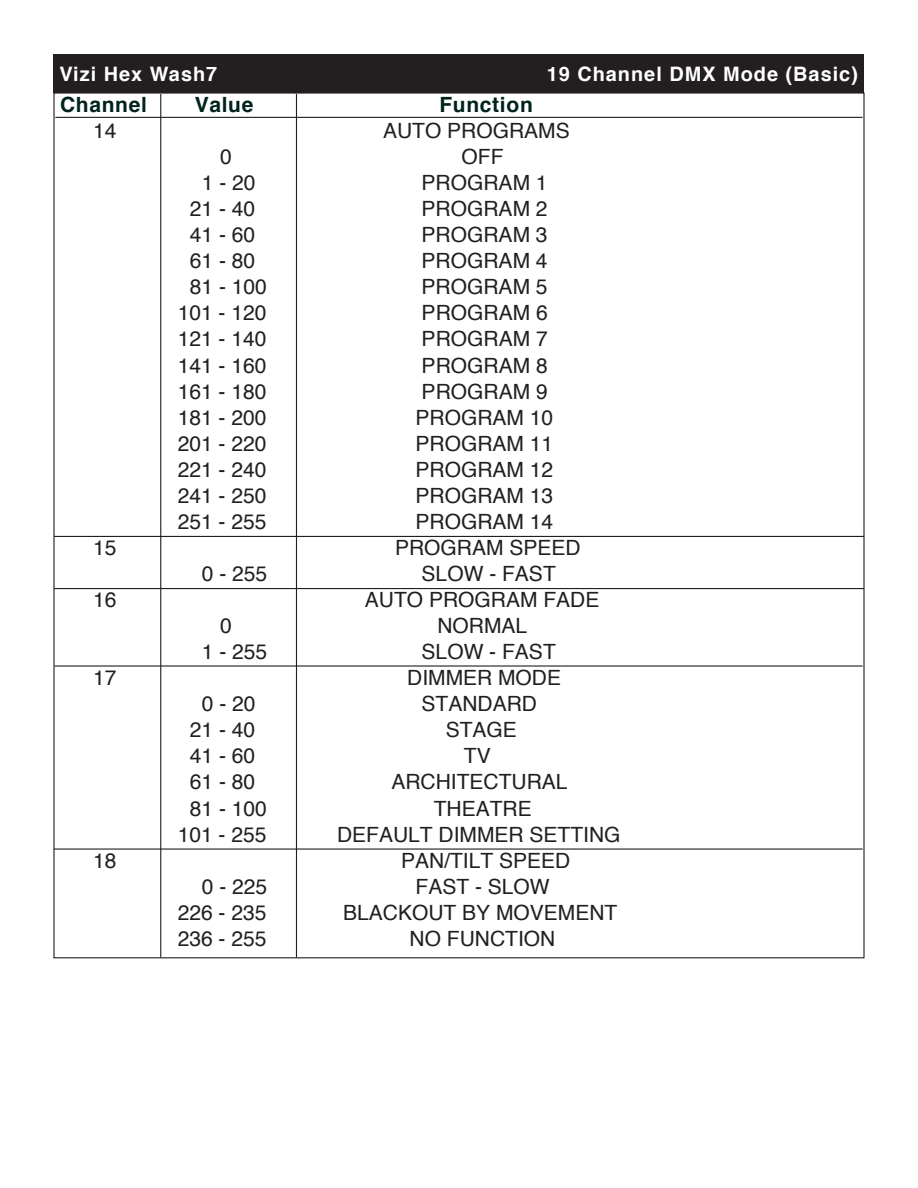
<style>
.page{position:relative;width:918px;height:1188px;background:#fff}
.page>*{position:absolute;margin:0;border:0;box-sizing:border-box;transform-origin:0 0}
.t1{font:21px "Helvetica";color:#231f20}
.t2{font:700 21px "Helvetica";letter-spacing:.03em;color:#00231d}
.t3{font:700 19.95px "Helvetica";letter-spacing:.05em;color:#fff}
</style>
<div class="page">
<div style="left:54px;top:54px;width:810px;height:38px;background:#231f20"></div>
<hr style="left:55px;top:117px;width:808px;height:1px;background:#231f20">
<hr style="left:160px;top:94px;width:1px;height:863px;background:#231f20">
<hr style="left:296px;top:94px;width:1px;height:863px;background:#231f20">
<hr style="left:54px;top:588px;width:810px;height:1px;background:#231f20">
<hr style="left:54px;top:536px;width:810px;height:1px;background:#231f20">
<hr style="left:54px;top:848px;width:809px;height:2px;background:#231f20">
<hr style="left:55px;top:665px;width:808px;height:2px;background:#231f20">
<p class="t3" style="left:59px;top:66px;width:159px">Vizi Hex Wash7</p>
<p class="t3" style="left:547px;top:66px;width:313px">19 Channel DMX Mode (Basic)</p>
<p class="t2" style="left:60px;top:96px;width:88px">Channel</p>
<p class="t2" style="left:195px;top:96px;width:60px">Value</p>
<p class="t2" style="left:439px;top:96px;width:95px">Function</p>
<p class="t1" style="left:93px;top:122px;width:25px">14</p>
<p class="t1" style="left:383px;top:122px;width:188px">AUTO PROGRAMS</p>
<p class="t1" style="left:220px;top:148px;width:13px">0</p>
<p class="t1" style="left:462px;top:148px;width:43px">OFF</p>
<p class="t1" style="left:202px;top:174px;width:55px">1-20</p>
<p class="t1" style="left:422px;top:174px;width:128px">PROGRAM 1</p>
<p class="t1" style="left:190px;top:200px;width:67px">21 - 40</p>
<p class="t1" style="left:422px;top:200px;width:128px">PROGRAM 2</p>
<p class="t1" style="left:190px;top:226px;width:67px">41 - 60</p>
<p class="t1" style="left:422px;top:226px;width:128px">PROGRAM 3</p>
<p class="t1" style="left:190px;top:253px;width:67px">61 - 80</p>
<p class="t1" style="left:422px;top:253px;width:128px">PROGRAM 4</p>
<p class="t1" style="left:190px;top:279px;width:79px">81 - 100</p>
<p class="t1" style="left:422px;top:279px;width:128px">PROGRAM 5</p>
<p class="t1" style="left:178px;top:305px;width:90px">101 - 120</p>
<p class="t1" style="left:422px;top:305px;width:128px">PROGRAM 6</p>
<p class="t1" style="left:178px;top:331px;width:90px">121 - 140</p>
<p class="t1" style="left:422px;top:331px;width:128px">PROGRAM 7</p>
<p class="t1" style="left:178px;top:357px;width:90px">141 - 160</p>
<p class="t1" style="left:422px;top:357px;width:128px">PROGRAM 8</p>
<p class="t1" style="left:178px;top:383px;width:90px">161 - 180</p>
<p class="t1" style="left:422px;top:383px;width:128px">PROGRAM 9</p>
<p class="t1" style="left:178px;top:409px;width:90px">181 - 200</p>
<p class="t1" style="left:416px;top:409px;width:139px">PROGRAM 10</p>
<p class="t1" style="left:178px;top:435px;width:90px">201 - 220</p>
<p class="t1" style="left:416px;top:435px;width:139px">PROGRAM 11</p>
<p class="t1" style="left:178px;top:461px;width:90px">221 - 240</p>
<p class="t1" style="left:416px;top:461px;width:139px">PROGRAM 12</p>
<p class="t1" style="left:178px;top:487px;width:90px">241 - 250</p>
<p class="t1" style="left:416px;top:487px;width:139px">PROGRAM 13</p>
<p class="t1" style="left:178px;top:513px;width:90px">251 - 255</p>
<p class="t1" style="left:416px;top:513px;width:139px">PROGRAM 14</p>
<p class="t1" style="left:93px;top:539px;width:25px">15</p>
<p class="t1" style="left:395px;top:539px;width:187px">PROGRAM SPEED</p>
<p class="t1" style="left:202px;top:565px;width:67px">0 - 255</p>
<p class="t1" style="left:422px;top:565px;width:136px">SLOW - FAST</p>
<p class="t1" style="left:93px;top:591px;width:25px">16</p>
<p class="t1" style="left:365px;top:591px;width:236px">AUTO PROGRAM FADE</p>
<p class="t1" style="left:220px;top:617px;width:13px">0</p>
<p class="t1" style="left:437px;top:617px;width:91px">NORMAL</p>
<p class="t1" style="left:202px;top:643px;width:67px">1 - 255</p>
<p class="t1" style="left:422px;top:643px;width:136px">SLOW - FAST</p>
<p class="t1" style="left:93px;top:669px;width:25px">17</p>
<p class="t1" style="left:407px;top:669px;width:155px">DIMMER MODE</p>
<p class="t1" style="left:202px;top:696px;width:55px">0-20</p>
<p class="t1" style="left:422px;top:696px;width:117px">STANDARD</p>
<p class="t1" style="left:190px;top:722px;width:67px">21 - 40</p>
<p class="t1" style="left:446px;top:722px;width:73px">STAGE</p>
<p class="t1" style="left:190px;top:748px;width:67px">41 - 60</p>
<p class="t1" style="left:464px;top:748px;width:28px">TV</p>
<p class="t1" style="left:190px;top:774px;width:67px">61 - 80</p>
<p class="t1" style="left:391px;top:774px;width:178px">ARCHITECTURAL</p>
<p class="t1" style="left:190px;top:800px;width:79px">81 - 100</p>
<p class="t1" style="left:434px;top:800px;width:100px">THEATRE</p>
<p class="t1" style="left:178px;top:826px;width:90px">101 - 255</p>
<p class="t1" style="left:337px;top:826px;width:285px">DEFAULT DIMMER SETTING</p>
<p class="t1" style="left:93px;top:852px;width:25px">18</p>
<p class="t1" style="left:401px;top:852px;width:171px">PAN/TILT SPEED</p>
<p class="t1" style="left:202px;top:878px;width:67px">0 - 225</p>
<p class="t1" style="left:416px;top:878px;width:136px">FAST - SLOW</p>
<p class="t1" style="left:178px;top:904px;width:90px">226 - 235</p>
<p class="t1" style="left:343px;top:904px;width:276px">BLACKOUT BY MOVEMENT</p>
<p class="t1" style="left:178px;top:930px;width:90px">236 - 255</p>
<p class="t1" style="left:410px;top:930px;width:147px">NO FUNCTION</p>
</div>
